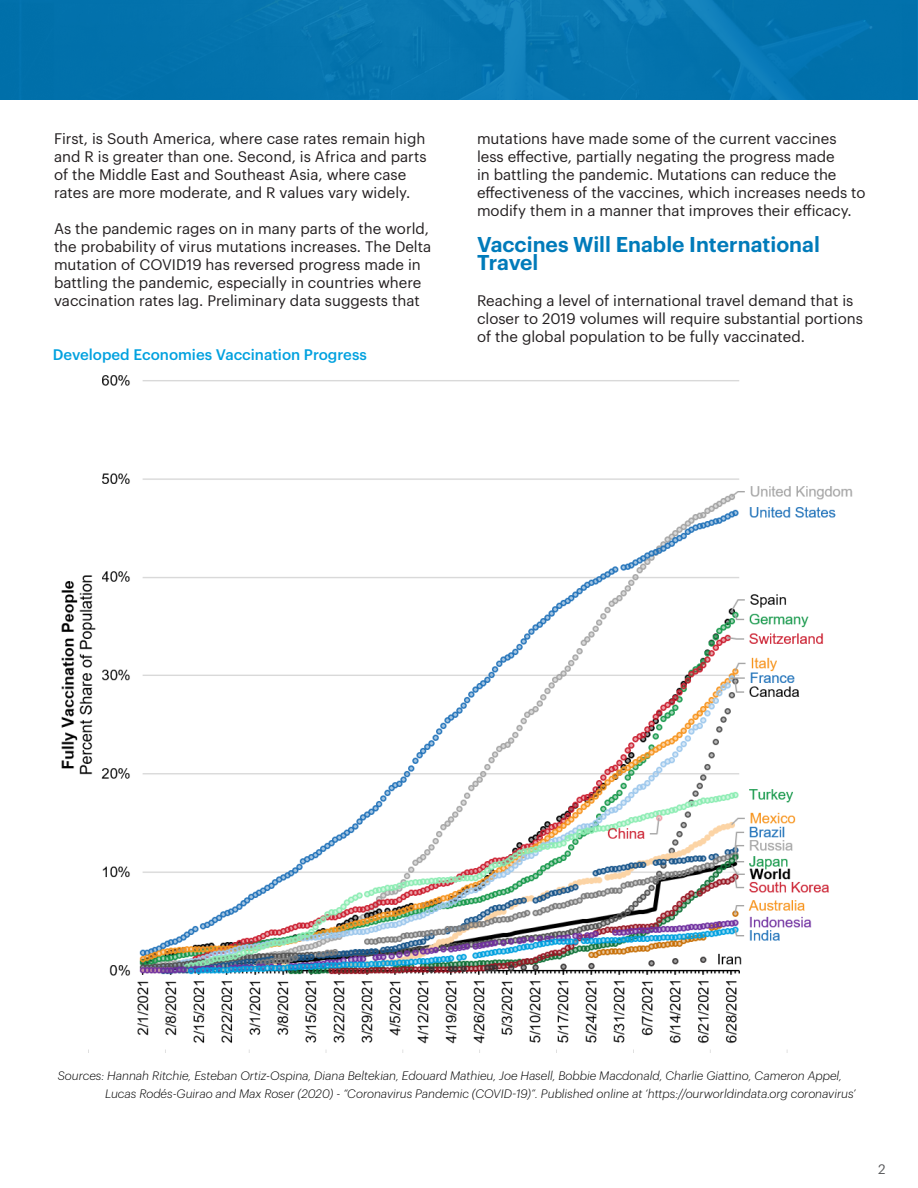
<style>
.page{position:relative;width:918px;height:1188px;background:#fff}
.page>*{position:absolute;margin:0;border:0;box-sizing:border-box;transform-origin:0 0}
.Body_Type{font:600 21px/18px "Graphik";color:#007bba}
.Body_Type-2{font:15px/18px "Graphik";color:#231f20}
.List_Item_Bulleted{font:500 15px "Graphik";color:#00a1df}
.Template_Page_Number{font:13.5px "Graphik";color:#57585a}
.List_Item_Bulleted-2{font:italic 300 12px/18px "Graphik";color:#000}
</style>
<div class="page">
<svg style="left:0;top:0;width:917px;height:100px;background:#0574ae"></svg>
<hr style="left:917px;top:0;width:1px;height:100px;background:#007bba">
<img style="left:61px;top:375px;width:792px;height:678px">
<p class="Body_Type-2" style="left:54px;top:128px;width:374px">First, is South America, where case rates remain high and R is greater than one. Second, is Africa and parts of the Middle East and Southeast Asia, where case rates are more moderate, and R values vary widely.</p>
<p class="Body_Type-2" style="left:54px;top:218px;width:379px">As the pandemic rages on in many parts of the world, the probability of virus mutations increases. The Delta mutation of COVID19 has reversed progress made in battling the pandemic, especially in countries where vaccination rates lag. Preliminary data suggests that</p>
<p class="List_Item_Bulleted" style="left:53px;top:343px;width:316px">Developed Economies Vaccination Progress</p>
<p class="Body_Type-2" style="left:477px;top:128px;width:390px">mutations have made some of the current vaccines less effective, partially negating the progress made<br>in battling the pandemic. Mutations can reduce the effectiveness of the vaccines, which increases needs to modify them in a manner that improves their efficacy.</p>
<p class="Body_Type" style="left:477px;top:234px;width:344px">Vaccines Will Enable International<br>Travel</p>
<p class="Body_Type-2" style="left:477px;top:290px;width:387px">Reaching a level of international travel demand that is closer to 2019 volumes will require substantial portions of the global population to be fully vaccinated.</p>
<p class="List_Item_Bulleted-2" style="left:105px;top:1066px;width:752px;text-indent:-47px">Sources: Hannah Ritchie, Esteban Ortiz-Ospina, Diana Beltekian, Edouard Mathieu, Joe Hasell, Bobbie Macdonald, Charlie Giattino, Cameron Appel,<br>Lucas Rodés-Guirao and Max Roser (2020) - “Coronavirus Pandemic (COVID-19)”. Published online at ‘https://ourworldindata.org coronavirus’</p>
<p class="Template_Page_Number" style="left:878px;top:1159px;width:9px">2</p>
</div>
